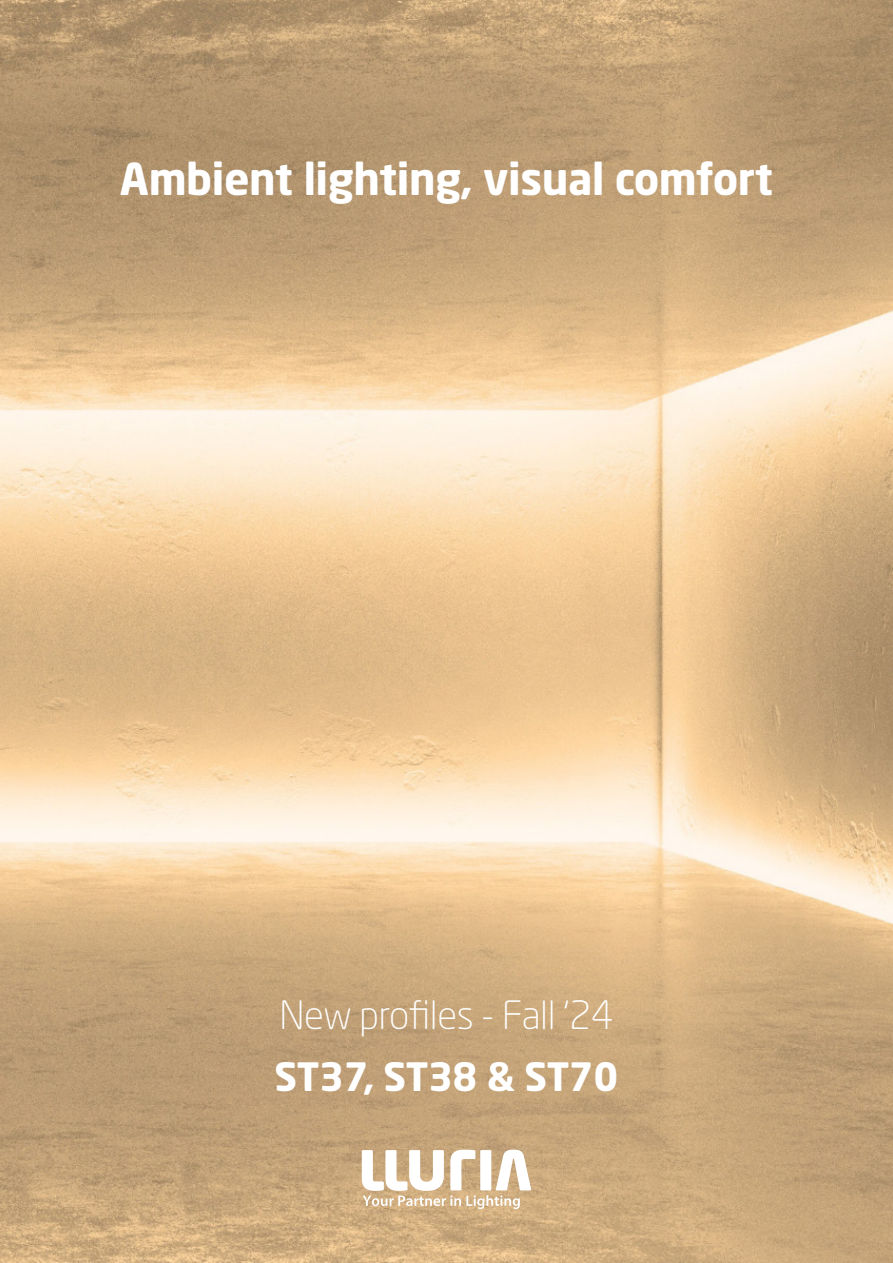
<style>
.page{position:relative;width:893px;height:1263px;background:#fff}
.page>*{position:absolute;margin:0;border:0;box-sizing:border-box;transform-origin:0 0}
.t1{font:700 43.5px "Neo Sans Std";letter-spacing:-.01em;color:#fff}
.t2{font:300 38.55px "Neo Sans Std";letter-spacing:-.01em;color:#fff}
.t3{font:700 38.55px "Neo Sans Std";letter-spacing:-.01em;color:#fff}
</style>
<div class="page">
<img style="left:0;top:0;width:893px;height:1263px">
<svg style="left:362px;top:1149px;width:169px;height:60px"></svg>
<p class="t1" style="left:120px;top:151px;width:654px">Ambient lighting, visual comfort</p>
<p class="t2" style="left:279px;top:992px;width:336px">New profiles - Fall ‘24</p>
<p class="t3" style="left:275px;top:1052px;width:345px">ST37, ST38 &amp; ST70</p>
</div>
